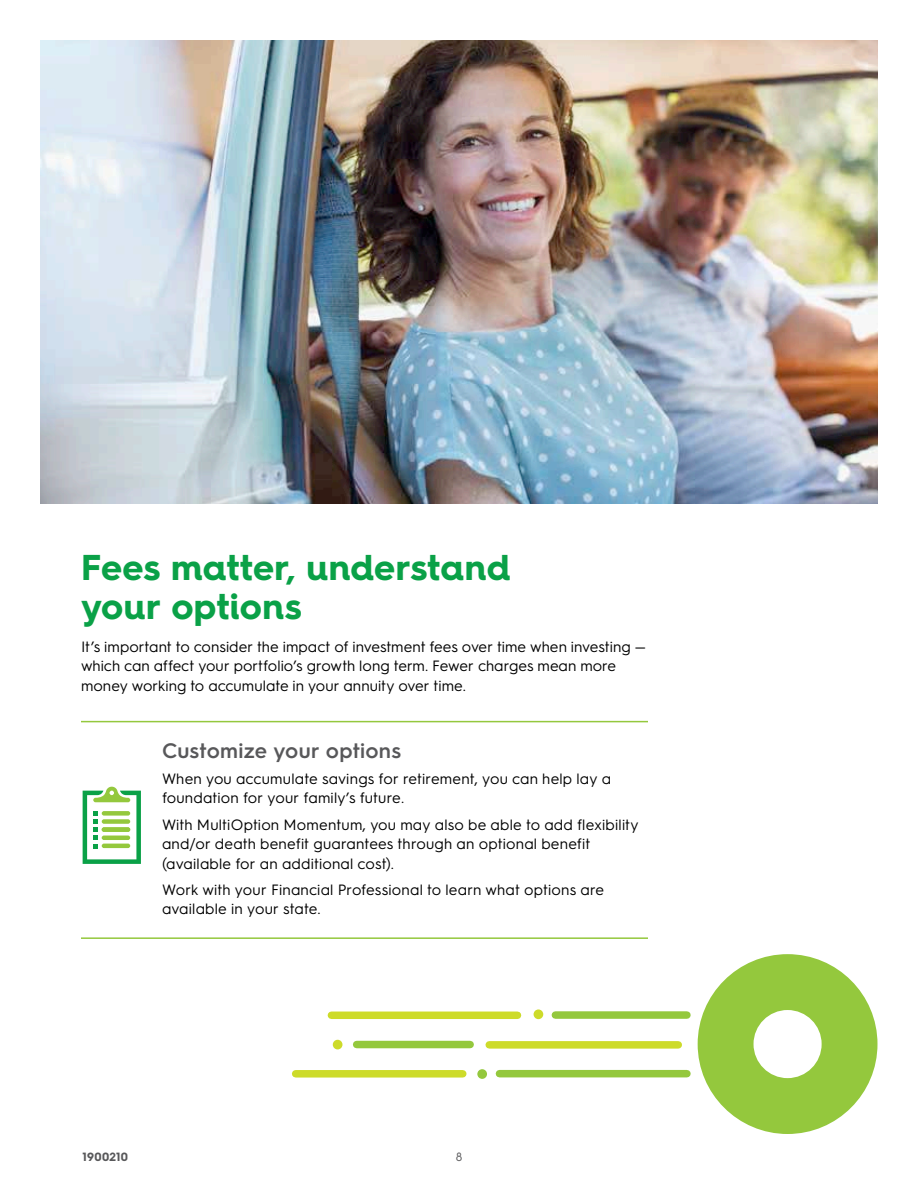
<style>
.page{position:relative;width:918px;height:1188px;background:#fff}
.page>*{position:absolute;margin:0;border:0;box-sizing:border-box;transform-origin:0 0}
.t1{font:700 36px/39px "Hurme Geometric Sans 4";letter-spacing:.01em;color:#0aa147}
.t2{font:600 21px "Hurme Geometric Sans 3";letter-spacing:.01em;color:#58585a}
.t3{font:15px/19.5px "Hurme Geometric Sans 3";letter-spacing:.005em;color:#000}
.t4{font:700 12px "Hurme Geometric Sans 3";letter-spacing:.025em;color:#58585a}
.t5{font:12px "Hurme Geometric Sans 3";color:#58585a}
</style>
<div class="page">
<img style="left:40px;top:40px;width:838px;height:463px">
<svg style="left:698px;top:954px;width:180px;height:180px"></svg>
<div style="left:555px;top:1011px;width:132px;height:8px;background:#94c83d"></div>
<div style="left:489px;top:1041px;width:189px;height:8px;background:#cddb2a"></div>
<div style="left:499px;top:1070px;width:188px;height:7px;background:#94c83d"></div>
<div style="left:534px;top:1009px;width:9px;height:10px;background:#cddb2a;border-radius:50%"></div>
<div style="left:333px;top:1040px;width:9px;height:9px;background:#cddb2a;border-radius:50%"></div>
<div style="left:477px;top:1069px;width:10px;height:10px;background:#94c83d;border-radius:50%"></div>
<div style="left:331px;top:1012px;width:186px;height:7px;background:#cddb2a"></div>
<div style="left:296px;top:1070px;width:167px;height:8px;background:#cddb2a"></div>
<div style="left:357px;top:1041px;width:113px;height:7px;background:#94c83d"></div>
<svg style="left:83px;top:787px;width:58px;height:77px"></svg>
<div style="left:102px;top:811px;width:28px;height:5px;background:#94c83d;border-radius:2px"></div>
<div style="left:102px;top:819px;width:28px;height:5px;background:#94c83d;border-radius:2px"></div>
<div style="left:102px;top:827px;width:28px;height:5px;background:#94c83d;border-radius:2px"></div>
<hr style="left:102px;top:836px;width:28px;height:4px;background:#94c83d;border-radius:2px">
<hr style="left:102px;top:844px;width:28px;height:4px;background:#94c83d;border-radius:2px">
<hr style="left:81px;top:721px;width:567px;height:1px;background:#94c83d">
<hr style="left:81px;top:937px;width:567px;height:2px;background:#94c83d">
<h1 class="t1" style="left:81px;top:547px;width:431px">Fees matter, understand your options</h1>
<p class="t3" style="left:81px;top:636px;width:566px">It’s important to consider the impact of investment fees over time when investing — which can affect your portfolio’s growth long term. Fewer charges mean more money working to accumulate in your annuity over time.</p>
<h2 class="t2" style="left:162px;top:736px;width:241px">Customize your options</h2>
<p class="t3" style="left:162px;top:768px;width:451px">When you accumulate savings for retirement, you can help lay a foundation for your family’s future.</p>
<p class="t3" style="left:162px;top:814px;width:478px">With MultiOption Momentum, you may also be able to add flexibility and/or death benefit guarantees through an optional benefit (available for an additional cost).</p>
<p class="t3" style="left:162px;top:879px;width:444px">Work with your Financial Professional to learn what options are available in your state.</p>
<p class="t4" style="left:83px;top:1148px;width:47px">1900210</p>
<p class="t5" style="left:456px;top:1148px;width:8px">8</p>
</div>
